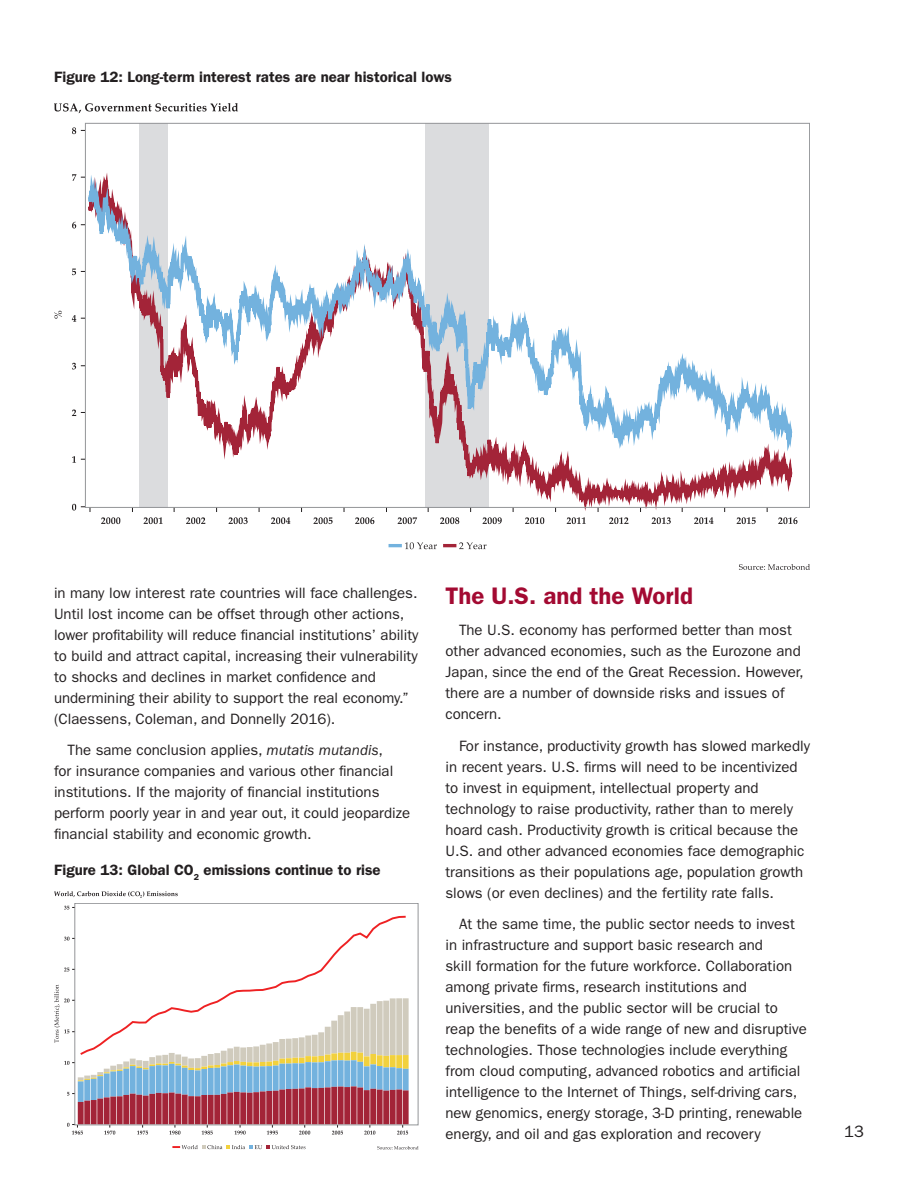
<style>
.page{position:relative;width:918px;height:1188px;background:#fff}
.page>*{position:absolute;margin:0;border:0;box-sizing:border-box;transform-origin:0 0}
.Subheading{font:600 24px "ITC Franklin Gothic Std";color:#a30a32}
.t1{font:16.5px "ITC Franklin Gothic Std";color:#231f20}
.Body_Copy{font:15px/21px "ITC Franklin Gothic Std";color:#231f20}
.Body_Copy-2{font:600 15px "ITC Franklin Gothic Std";color:#231f20}
.s1{font-style:italic}
</style>
<div class="page">
<svg style="left:54px;top:103px;width:184px;height:10px"></svg>
<svg style="left:88px;top:125px;width:705px;height:400px"></svg>
<svg style="left:54px;top:311px;width:8px;height:8px"></svg>
<svg style="left:72px;top:456px;width:13px;height:7px"></svg>
<svg style="left:72px;top:410px;width:13px;height:6px"></svg>
<svg style="left:72px;top:363px;width:13px;height:6px"></svg>
<svg style="left:72px;top:315px;width:13px;height:7px"></svg>
<svg style="left:72px;top:269px;width:13px;height:6px"></svg>
<svg style="left:72px;top:222px;width:13px;height:6px"></svg>
<svg style="left:72px;top:174px;width:13px;height:7px"></svg>
<svg style="left:72px;top:127px;width:13px;height:7px"></svg>
<svg style="left:72px;top:504px;width:19px;height:8px"></svg>
<svg style="left:101px;top:517px;width:19px;height:7px"></svg>
<svg style="left:144px;top:517px;width:19px;height:7px"></svg>
<svg style="left:186px;top:517px;width:19px;height:7px"></svg>
<svg style="left:229px;top:517px;width:19px;height:7px"></svg>
<svg style="left:271px;top:517px;width:19px;height:7px"></svg>
<svg style="left:313px;top:517px;width:20px;height:7px"></svg>
<svg style="left:355px;top:517px;width:19px;height:7px"></svg>
<svg style="left:398px;top:517px;width:19px;height:7px"></svg>
<svg style="left:440px;top:517px;width:19px;height:7px"></svg>
<svg style="left:483px;top:517px;width:19px;height:7px"></svg>
<svg style="left:525px;top:517px;width:19px;height:7px"></svg>
<svg style="left:567px;top:517px;width:19px;height:7px"></svg>
<svg style="left:609px;top:517px;width:19px;height:7px"></svg>
<svg style="left:652px;top:517px;width:19px;height:7px"></svg>
<svg style="left:694px;top:517px;width:19px;height:7px"></svg>
<svg style="left:737px;top:517px;width:19px;height:7px"></svg>
<svg style="left:778px;top:517px;width:20px;height:7px"></svg>
<svg style="left:389px;top:542px;width:48px;height:7px"></svg>
<svg style="left:443px;top:542px;width:44px;height:7px"></svg>
<svg style="left:739px;top:564px;width:71px;height:6px"></svg>
<svg style="left:54px;top:892px;width:124px;height:6px"></svg>
<svg style="left:277px;top:915px;width:129px;height:70px"></svg>
<svg style="left:64px;top:968px;width:11px;height:4px"></svg>
<svg style="left:64px;top:937px;width:11px;height:4px"></svg>
<svg style="left:64px;top:906px;width:11px;height:4px"></svg>
<svg style="left:54px;top:985px;width:355px;height:150px"></svg>
<svg style="left:172px;top:1145px;width:134px;height:4px"></svg>
<svg style="left:377px;top:1146px;width:41px;height:3px"></svg>
<p class="Body_Copy-2" style="left:54px;top:68px;width:400px">Figure 12: Long-term interest rates are near historical lows</p>
<p class="Body_Copy" style="left:54px;top:582px;width:366px">in many low interest rate countries will face challenges.<br>Until lost income can be offset through other actions, lower profitability will reduce financial institutions’ ability to build and attract capital, increasing their vulnerability to shocks and declines in market confidence and undermining their ability to support the real economy.” (Claessens, Coleman, and Donnelly 2016).</p>
<p class="Body_Copy" style="left:54px;top:740px;width:358px;text-indent:14px">The same conclusion applies, <span class="s1">mutatis mutandis</span>,<br>for insurance companies and various other financial institutions. If the majority of financial institutions perform poorly year in and year out, it could jeopardize financial stability and economic growth.</p>
<p class="Body_Copy-2" style="left:54px;top:861px;width:328px">Figure 13: Global CO<sub>2</sub> emissions continue to rise</p>
<p class="Subheading" style="left:446px;top:582px;width:249px">The U.S. and the World</p>
<p class="Body_Copy" style="left:446px;top:620px;width:360px;text-indent:14px">The U.S. economy has performed better than most other advanced economies, such as the Eurozone and Japan, since the end of the Great Recession. However, there are a number of downside risks and issues of concern.</p>
<p class="Body_Copy" style="left:446px;top:736px;width:366px;text-indent:14px">For instance, productivity growth has slowed markedly in recent years. U.S. firms will need to be incentivized to invest in equipment, intellectual property and technology to raise productivity, rather than to merely hoard cash. Productivity growth is critical because the U.S. and other advanced economies face demographic transitions as their populations age, population growth slows (or even declines) and the fertility rate falls.</p>
<p class="Body_Copy" style="left:446px;top:914px;width:363px;text-indent:14px">At the same time, the public sector needs to invest in infrastructure and support basic research and<br>skill formation for the future workforce. Collaboration among private firms, research institutions and universities, and the public sector will be crucial to reap the benefits of a wide range of new and disruptive technologies. Those technologies include everything from cloud computing, advanced robotics and artificial intelligence to the Internet of Things, self-driving cars, new genomics, energy storage, 3-D printing, renewable energy, and oil and gas exploration and recovery</p>
<p class="t1" style="left:844px;top:1122px;width:21px">13</p>
</div>
